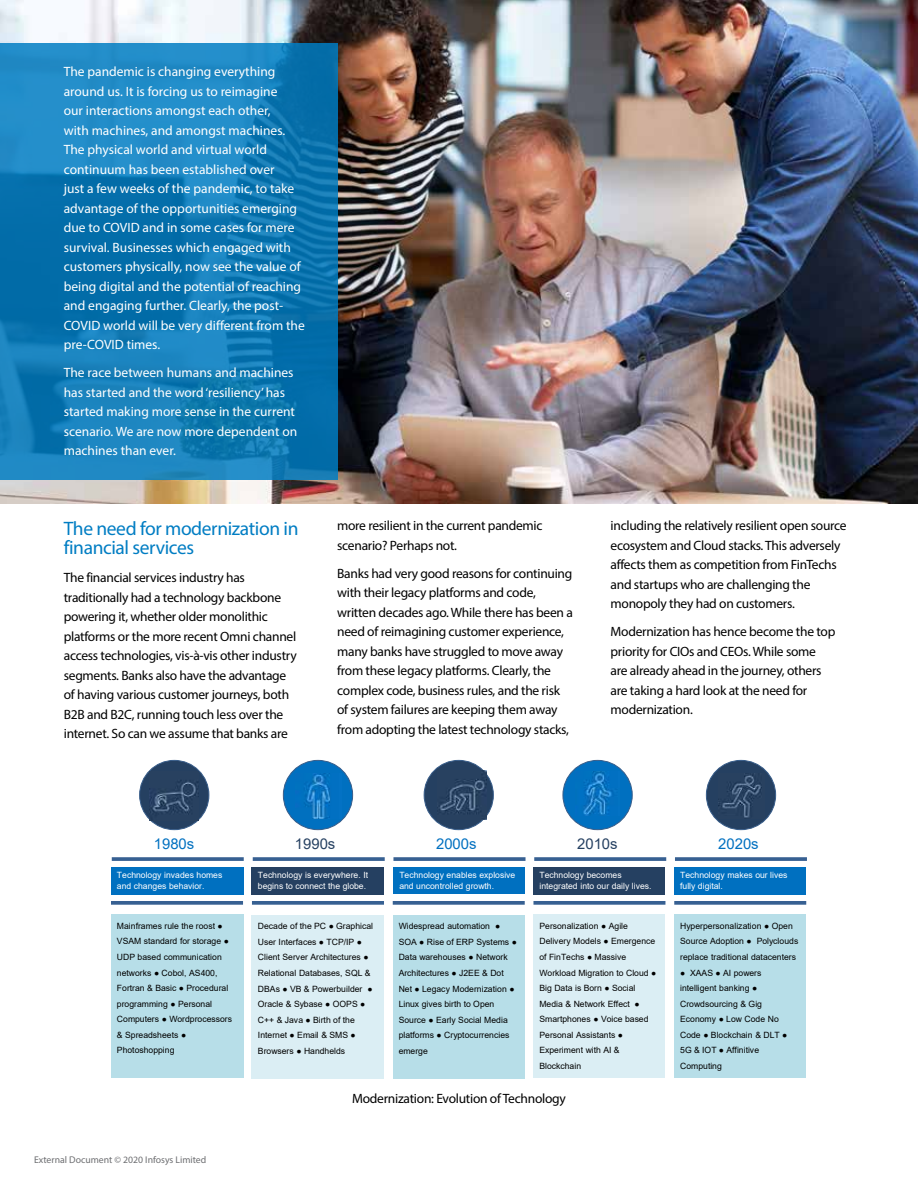
<style>
.page{position:relative;width:918px;height:1188px;background:#fff}
.page>*{position:absolute;margin:0;border:0;box-sizing:border-box;transform-origin:0 0}
.t1{font:19.5px/19.5px "Myriad Pro";letter-spacing:-.02em;color:#007dc3}
.t2{font:14.85px "Arial";color:#0070c0}
.t3{font:14.85px "Arial";color:#254061}
.t4{font:13.5px/19.5px "Myriad Pro";letter-spacing:-.02em;color:#000}
.t5{font:13.5px/19.5px "Myriad Pro";color:#fff}
.t6{font:9.75px "Myriad Pro";color:#6d6e71}
.t7{font:8.55px/15.6px "Arial";color:#000}
.t8{font:8.55px/10.4px "Arial";color:#fff}
</style>
<div class="page">
<img style="left:0;top:0;width:918px;height:504px">
<div style="left:111px;top:867px;width:132px;height:28px;background:#0070c0"></div>
<div style="left:252px;top:867px;width:132px;height:28px;background:#254061"></div>
<div style="left:393px;top:867px;width:132px;height:27px;background:#0070c0"></div>
<div style="left:533px;top:867px;width:132px;height:28px;background:#254061"></div>
<div style="left:674px;top:867px;width:132px;height:28px;background:#0070c0"></div>
<svg style="left:111px;top:901px;width:132px;height:4px"></svg>
<svg style="left:252px;top:901px;width:132px;height:4px"></svg>
<svg style="left:393px;top:901px;width:132px;height:4px"></svg>
<svg style="left:533px;top:901px;width:132px;height:4px"></svg>
<svg style="left:674px;top:901px;width:132px;height:4px"></svg>
<div style="left:111px;top:914px;width:132px;height:164px;background:#b7dee8"></div>
<div style="left:252px;top:915px;width:132px;height:163px;background:#dbeef4"></div>
<div style="left:393px;top:915px;width:132px;height:163px;background:#b7dee8"></div>
<div style="left:533px;top:914px;width:132px;height:164px;background:#dbeef4"></div>
<div style="left:674px;top:914px;width:132px;height:164px;background:#b7dee8"></div>
<svg style="left:112px;top:857px;width:132px;height:4px"></svg>
<svg style="left:253px;top:857px;width:132px;height:4px"></svg>
<svg style="left:393px;top:857px;width:133px;height:4px"></svg>
<svg style="left:534px;top:857px;width:132px;height:4px"></svg>
<svg style="left:675px;top:857px;width:132px;height:4px"></svg>
<div style="left:140px;top:760px;width:69px;height:70px;background:#254061;border-radius:50%"></div>
<div style="left:139px;top:760px;width:70px;height:70px;border:1px solid #385d8a;border-radius:50%"></div>
<div style="left:283px;top:760px;width:70px;height:70px;background:#0070c0;border-radius:50%"></div>
<div style="left:283px;top:760px;width:70px;height:70px;border:1px solid #385d8a;border-radius:50%"></div>
<div style="left:424px;top:760px;width:69px;height:70px;background:#254061;border-radius:50%"></div>
<div style="left:424px;top:760px;width:70px;height:70px;border:1px solid #385d8a;border-radius:50%"></div>
<div style="left:563px;top:760px;width:69px;height:70px;background:#0070c0;border-radius:50%"></div>
<div style="left:563px;top:760px;width:70px;height:70px;border:1px solid #385d8a;border-radius:50%"></div>
<div style="left:706px;top:760px;width:70px;height:70px;background:#254061;border-radius:50%"></div>
<div style="left:706px;top:760px;width:70px;height:70px;border:1px solid #385d8a;border-radius:50%"></div>
<img style="left:150px;top:771px;width:49px;height:50px">
<img style="left:439px;top:771px;width:47px;height:48px">
<img style="left:583px;top:771px;width:29px;height:45px">
<img style="left:719px;top:773px;width:43px;height:45px">
<img style="left:304px;top:773px;width:26px;height:46px">
<svg style="left:0;top:43px;width:337px;height:437px;background:#127bb7"></svg>
<p class="t5" style="left:64px;top:62px;width:243px">The pandemic is changing everything around us. It is forcing us to reimagine<br>our interactions amongst each other,<br>with machines, and amongst machines.<br>The physical world and virtual world continuum has been established over<br>just a few weeks of the pandemic, to take advantage of the opportunities emerging due to COVID and in some cases for mere survival. Businesses which engaged with customers physically, now see the value of being digital and the potential of reaching and engaging further. Clearly, the post-COVID world will be very different from the pre-COVID times.</p>
<p class="t5" style="left:64px;top:363px;width:235px">The race between humans and machines has started and the word ‘resiliency’ has started making more sense in the current scenario. We are now more dependent on machines than ever.</p>
<h1 class="t1" style="left:64px;top:518px;width:236px">The need for modernization in financial services</h1>
<p class="t4" style="left:64px;top:568px;width:234px">The financial services industry has traditionally had a technology backbone powering it, whether older monolithic platforms or the more recent Omni channel access technologies, vis-à-vis other industry segments. Banks also have the advantage of having various customer journeys, both B2B and B2C, running touch less over the internet. So can we assume that banks are</p>
<p class="t4" style="left:337px;top:516px;width:207px">more resilient in the current pandemic scenario? Perhaps not.</p>
<p class="t4" style="left:337px;top:563px;width:237px">Banks had very good reasons for continuing with their legacy platforms and code, written decades ago. While there has been a need of reimagining customer experience, many banks have struggled to move away from these legacy platforms. Clearly, the complex code, business rules, and the risk of system failures are keeping them away from adopting the latest technology stacks,</p>
<p class="t4" style="left:611px;top:516px;width:238px">including the relatively resilient open source ecosystem and Cloud stacks. This adversely affects them as competition from FinTechs and startups who are challenging the monopoly they had on customers.</p>
<p class="t4" style="left:611px;top:622px;width:226px">Modernization has hence become the top priority for CIOs and CEOs. While some are already ahead in the journey, others are taking a hard look at the need for modernization.</p>
<p class="t2" style="left:154px;top:834px;width:42px">1980s</p>
<p class="t3" style="left:295px;top:834px;width:42px">1990s</p>
<p class="t2" style="left:436px;top:834px;width:42px">2000s</p>
<p class="t3" style="left:577px;top:834px;width:42px">2010s</p>
<p class="t2" style="left:718px;top:834px;width:42px">2020s</p>
<p class="t8" style="left:117px;top:870px;width:107px">Technology invades homes and changes behavior.</p>
<p class="t8" style="left:258px;top:870px;width:112px">Technology is everywhere. It begins to connect the globe.</p>
<p class="t8" style="left:399px;top:870px;width:118px">Technology enables explosive and uncontrolled growth.</p>
<p class="t8" style="left:539px;top:870px;width:114px">Technology becomes integrated into our daily lives.</p>
<p class="t8" style="left:680px;top:870px;width:109px">Technology makes our lives fully digital.</p>
<p class="t7" style="left:117px;top:918px;width:117px">Mainframes rule the roost ●<br>VSAM standard for storage ●<br>UDP based communication networks ● Cobol, AS400,<br>Fortran &amp; Basic ● Procedural programming ● Personal<br>Computers ● Wordprocessors &amp; Spreadsheets ●<br>Photoshopping</p>
<p class="t7" style="left:258px;top:918px;width:117px">Decade of the PC ● Graphical<br>User Interfaces ● TCP/IP ●<br>Client Server Architectures ●<br>Relational Databases, SQL &amp;<br>DBAs ● VB &amp; Powerbuilder ●<br>Oracle &amp; Sybase ● OOPS ●<br>C++ &amp; Java ● Birth of the<br>Internet ● Email &amp; SMS ●<br>Browsers ● Handhelds</p>
<p class="t7" style="left:399px;top:918px;width:120px">Widespread automation ●<br>SOA ● Rise of ERP Systems ●<br>Data warehouses ● Network<br>Architectures ● J2EE &amp; Dot<br>Net ● Legacy Modernization ●<br>Linux gives birth to Open<br>Source ● Early Social Media platforms ● Cryptocurrencies emerge</p>
<p class="t7" style="left:539px;top:918px;width:119px">Personalization ● Agile<br>Delivery Models ● Emergence of FinTechs ● Massive<br>Workload Migration to Cloud ●<br>Big Data is Born ● Social<br>Media &amp; Network Effect ●<br>Smartphones ● Voice based<br>Personal Assistants ●<br>Experiment with AI &amp;<br>Blockchain</p>
<p class="t7" style="left:680px;top:918px;width:120px">Hyperpersonalization ● Open<br>Source Adoption ● Polyclouds replace traditional datacenters</p>
<p class="t7" style="left:680px;top:965px;width:109px">● XAAS ● AI powers intelligent banking ●<br>Crowdsourcing &amp; Gig<br>Economy ● Low Code No<br>Code ● Blockchain &amp; DLT ●<br>5G &amp; IOT ● Affinitive<br>Computing</p>
<p class="t6" style="left:34px;top:1154px;width:174px">External Document © 2020 Infosys Limited</p>
<p class="t4" style="left:352px;top:1088px;width:215px">Modernization: Evolution of Technology</p>
</div>
